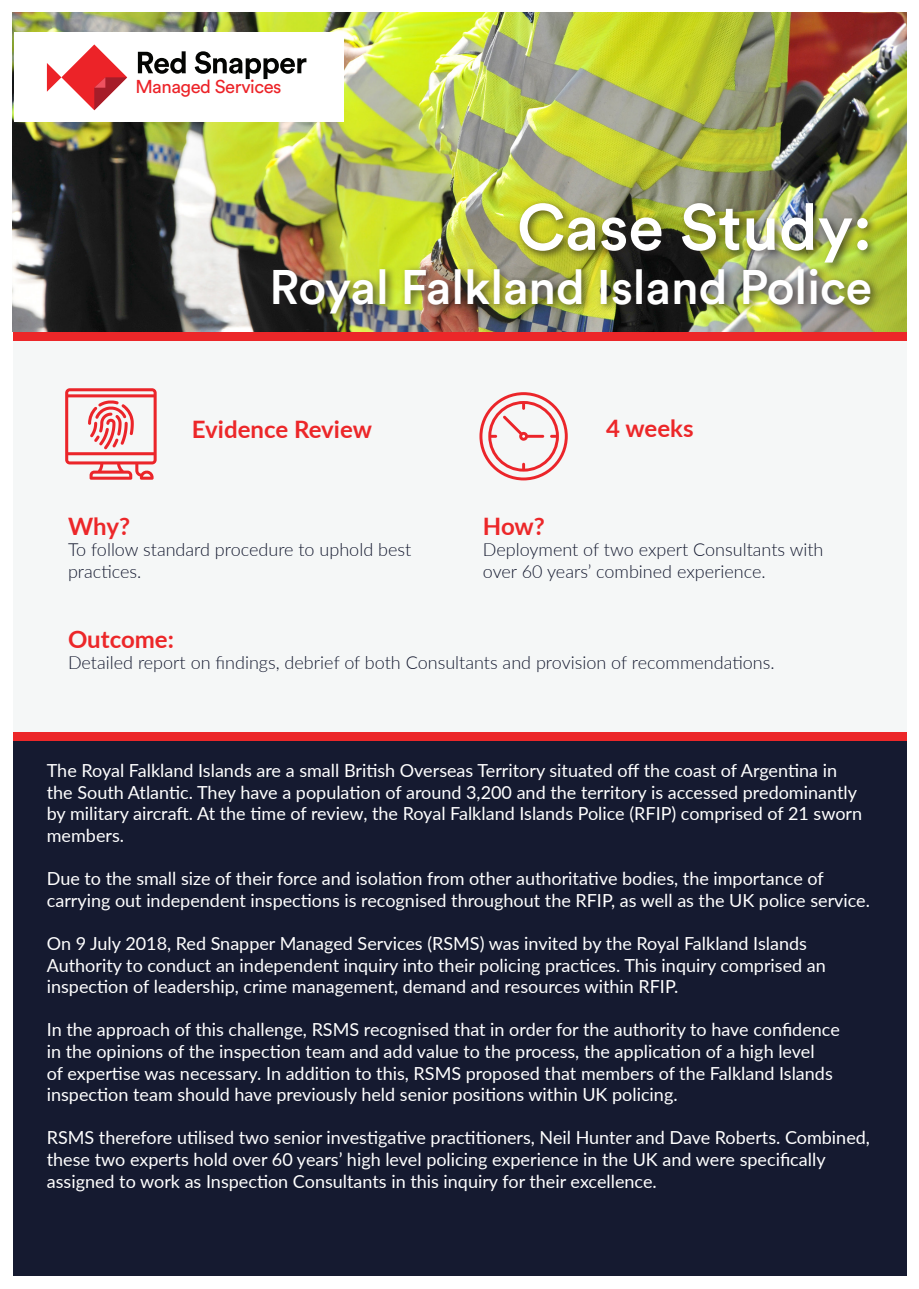
<style>
.page{position:relative;width:919px;height:1289px;background:#fff}
.page>*{position:absolute;margin:0;border:0;box-sizing:border-box;transform-origin:0 0}
.t1{font:500 64.5px "Circular Std";color:#fff}
.t2{font:500 48px "Circular Std";color:#fff}
.t3{font:700 24px "Lato";color:#ec2729}
.t4{font:18.45px "Circular";letter-spacing:-.025em;color:#ec2328}
.t5{font:18px/21.6px "Lato";color:#fff}
.t6{font:300 18px/21.6px "Lato";color:#151a30}
</style>
<div class="page">
<div style="left:13px;top:741px;width:893px;height:535px;background:#151a30"></div>
<div style="left:13px;top:331px;width:893px;height:10px;background:#ec2729"></div>
<div style="left:13px;top:731px;width:893px;height:10px;background:#ec2729"></div>
<div style="left:13px;top:341px;width:893px;height:390px;background:#f5f7f7"></div>
<img style="left:13px;top:13px;width:893px;height:318px">
<div style="left:514px;top:198px;width:364px;height:76px;background:#231f20;opacity:.76"></div>
<div style="left:268px;top:264px;width:613px;height:60px;background:#231f20;opacity:.76"></div>
<svg style="left:65px;top:388px;width:92px;height:91px"></svg>
<svg style="left:479px;top:392px;width:88px;height:88px"></svg>
<div style="left:14px;top:33px;width:330px;height:89px;background:#fff"></div>
<svg style="left:138px;top:51px;width:48px;height:23px"></svg>
<svg style="left:195px;top:51px;width:111px;height:28px"></svg>
<svg style="left:47px;top:44px;width:80px;height:66px"></svg>
<p class="t4" style="left:135px;top:75px;width:148px">Managed Services</p>
<p class="t1" style="left:517px;top:187px;width:357px">Case Study:</p>
<p class="t2" style="left:269px;top:257px;width:604px">Royal Falkland Island Police</p>
<p class="t3" style="left:192px;top:412px;width:181px">Evidence Review</p>
<p class="t3" style="left:606px;top:410px;width:89px">4 weeks</p>
<p class="t3" style="left:68px;top:508px;width:63px">Why?</p>
<p class="t6" style="left:68px;top:538px;width:344px">To follow standard procedure to uphold best practices.</p>
<p class="t3" style="left:483px;top:508px;width:64px">How?</p>
<p class="t6" style="left:483px;top:538px;width:342px">Deployment of two expert Consultants with over 60 years’ combined experience.</p>
<p class="t3" style="left:68px;top:621px;width:107px">Outcome:</p>
<p class="t6" style="left:68px;top:651px;width:708px">Detailed report on findings, debrief of both Consultants and provision of recommendations.</p>
<p class="t5" style="left:47px;top:759px;width:816px">The Royal Falkland Islands are a small British Overseas Territory situated off the coast of Argentina in the South Atlantic. They have a population of around 3,200 and the territory is accessed predominantly by military aircraft. At the time of review, the Royal Falkland Islands Police (RFIP) comprised of 21 sworn members.</p>
<p class="t5" style="left:47px;top:867px;width:824px">Due to the small size of their force and isolation from other authoritative bodies, the importance of carrying out independent inspections is recognised throughout the RFIP, as well as the UK police service.</p>
<p class="t5" style="left:47px;top:931px;width:780px">On 9 July 2018, Red Snapper Managed Services (RSMS) was invited by the Royal Falkland Islands<br>Authority to conduct an independent inquiry into their policing practices. This inquiry comprised an inspection of leadership, crime management, demand and resources within RFIP.</p>
<p class="t5" style="left:47px;top:1018px;width:794px">In the approach of this challenge, RSMS recognised that in order for the authority to have confidence in the opinions of the inspection team and add value to the process, the application of a high level<br>of expertise was necessary. In addition to this, RSMS proposed that members of the Falkland Islands inspection team should have previously held senior positions within UK policing.</p>
<p class="t5" style="left:47px;top:1126px;width:824px">RSMS therefore utilised two senior investigative practitioners, Neil Hunter and Dave Roberts. Combined, these two experts hold over 60 years’ high level policing experience in the UK and were specifically assigned to work as Inspection Consultants in this inquiry for their excellence.</p>
</div>
